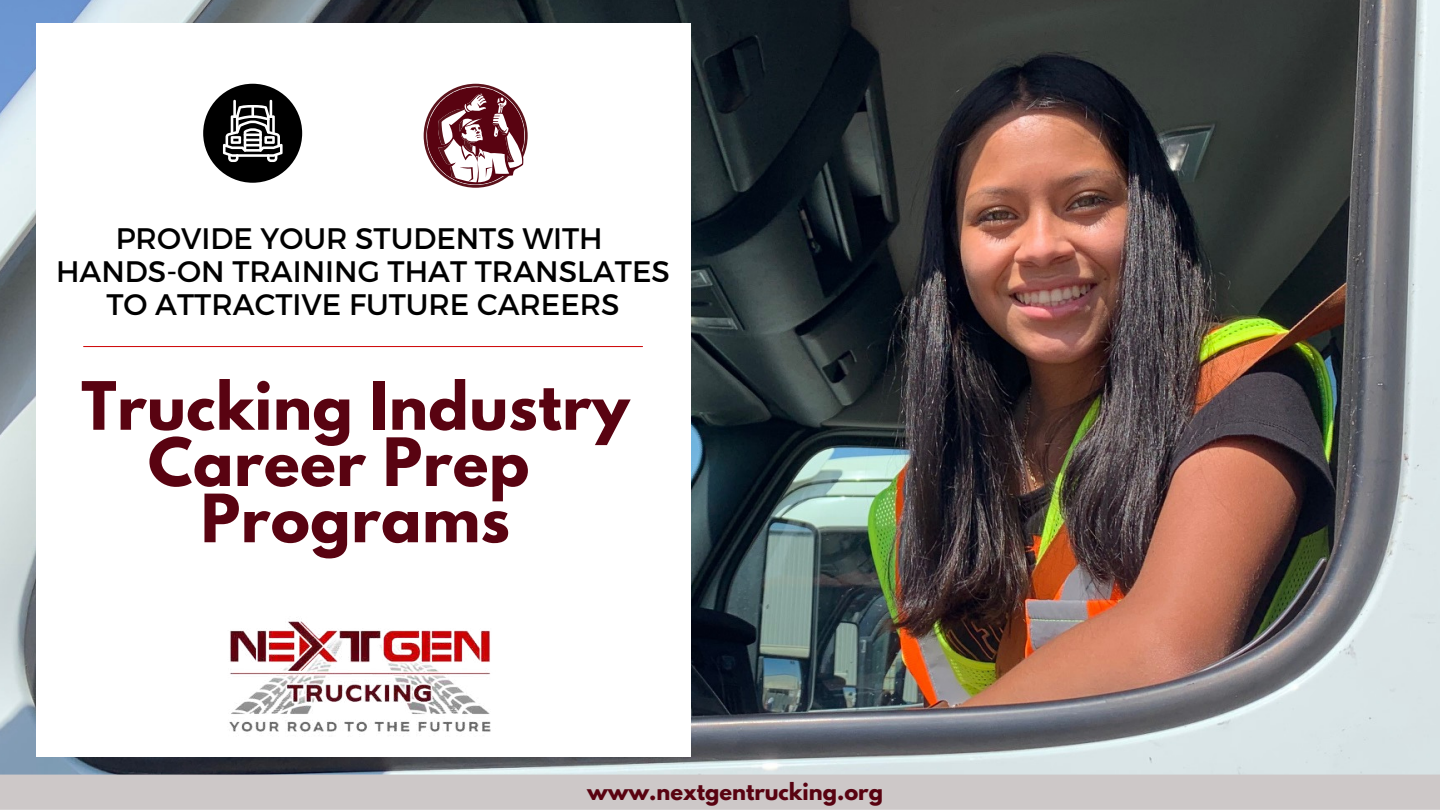
<style>
.page{position:relative;width:1440px;height:810px;background:#fff}
.page>*{position:absolute;margin:0;border:0;box-sizing:border-box;transform-origin:0 0}
.t1{font:700 59px/56.2px "League Spartan";letter-spacing:.01em;color:#590311;text-align:center}
.t2{font:29.6px/33px "Montserrat";color:#000;text-align:center}
.t3{font:700 21px "League Spartan";color:#590311}
</style>
<div class="page">
<img style="left:0;top:0;width:1440px;height:775px">
<div style="left:36px;top:24px;width:655px;height:733px;background:#fff"></div>
<img style="left:229px;top:621px;width:262px;height:111px">
<svg style="left:424px;top:84px;width:104px;height:104px"></svg>
<svg style="left:427px;top:87px;width:98px;height:97px"></svg>
<hr style="left:84px;top:346px;width:559px;height:1px;background:#cd0203">
<div style="left:203px;top:84px;width:99px;height:99px;background:#000;border-radius:50%"></div>
<svg style="left:223px;top:100px;width:60px;height:62px"></svg>
<div style="left:0;top:775px;width:1440px;height:35px;background:#cdc8c8"></div>
<p class="t2" style="left:56px;top:222px;width:615px">PROVIDE YOUR STUDENTS WITH<br>HANDS-ON TRAINING THAT TRANSLATES<br>TO ATTRACTIVE FUTURE CAREERS</p>
<h1 class="t1" style="left:81px;top:377px;width:550px">Trucking Industry<br>Career Prep<br>Programs</h1>
<p class="t3" style="left:587px;top:775px;width:297px">www.nextgentrucking.org</p>
</div>
